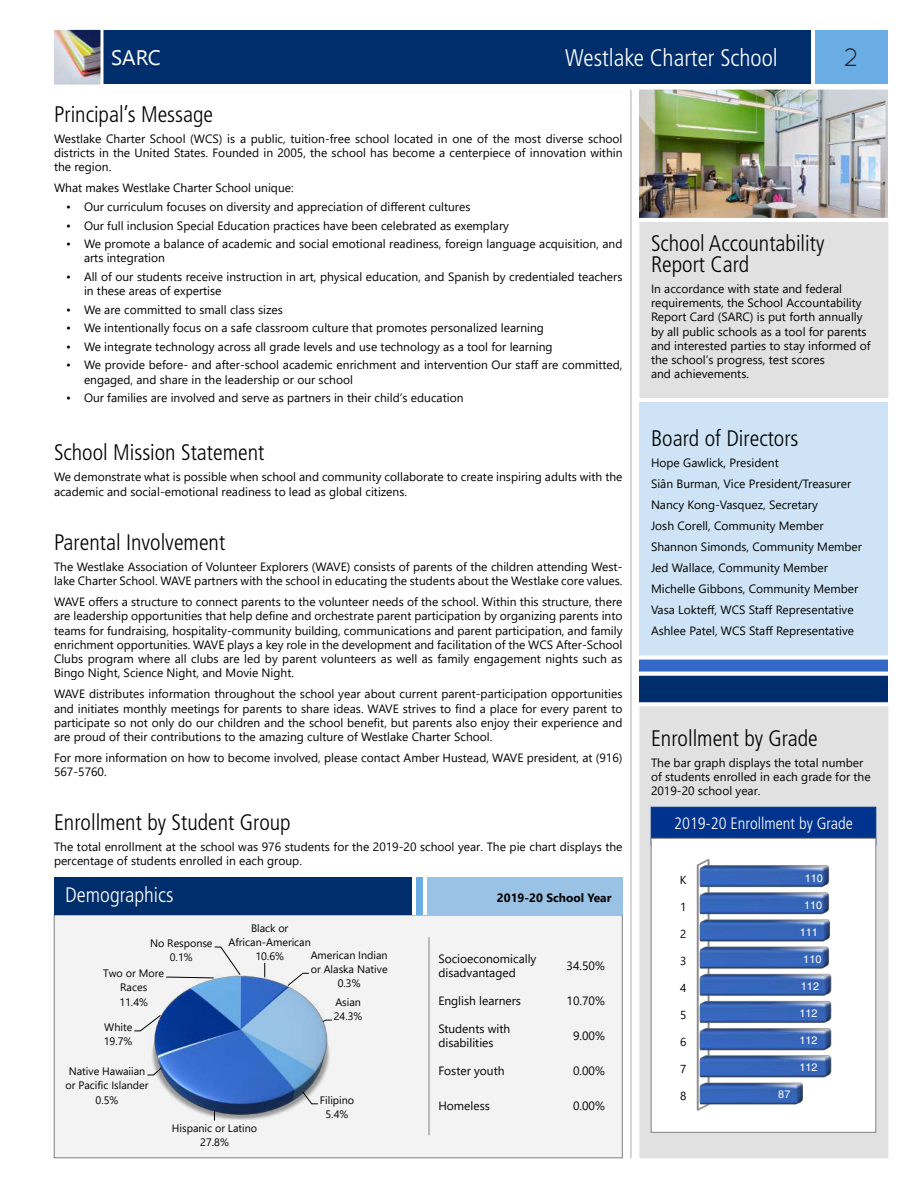
<style>
.page{position:relative;width:918px;height:1188px;background:#fff}
.page>*{position:absolute;margin:0;border:0;box-sizing:border-box;transform-origin:0 0}
.t1{font:25.5px "Quicksand";color:#231f20}
.t2{font:300 condensed 24px "Frutiger LT Std";color:#fff}
.t3{font:300 condensed 22.5px/21px "Frutiger LT Std";color:#010101}
.t4{font:300 condensed 21px "Frutiger LT Std";color:#fff}
.t5{font:300 condensed 16.5px "Frutiger LT Std";color:#fff}
.t6{font:12px/14.2px "Segoe UI";color:#010101}
.t7{font:700 12px "Segoe UI";color:#010101}
.t8{font:11.55px "Segoe UI";color:#000}
.t9{font:10.95px "Helvetica LT Std";color:#fff}
.t10{font:10.8px/14.2px "Segoe UI";color:#000;text-align:center}
</style>
<div class="page">
<div style="left:815px;top:30px;width:73px;height:54px;background:#6aade4"></div>
<div style="left:639px;top:90px;width:249px;height:1068px;background:#cee4f6"></div>
<hr style="left:630px;top:90px;width:2px;height:1068px;background:#c8c8c8">
<div style="left:104px;top:30px;width:708px;height:54px;background:#002e6d"></div>
<img style="left:55px;top:31px;width:45px;height:53px">
<div style="left:51px;top:27px;width:53px;height:61px;border:3px solid #fff"></div>
<div style="left:639px;top:224px;width:250px;height:178px;background:#e1e1e1"></div>
<img style="left:639px;top:83px;width:250px;height:141px">
<div style="left:54px;top:915px;width:568px;height:243px;background:#f3f3f3;border:1px solid #808080"></div>
<div style="left:54px;top:878px;width:358px;height:37px;background:#002e6d"></div>
<div style="left:426px;top:878px;width:196px;height:37px;background:#99c2e5"></div>
<div style="left:416px;top:878px;width:7px;height:37px;background:#6aade4"></div>
<hr style="left:429px;top:937px;width:1px;height:198px;background:#808080">
<img style="left:152px;top:963px;width:178px;height:157px">
<svg style="left:264px;top:963px;width:1px;height:14px"></svg>
<svg style="left:287px;top:972px;width:23px;height:15px"></svg>
<svg style="left:322px;top:1019px;width:10px;height:4px"></svg>
<svg style="left:301px;top:1091px;width:18px;height:14px"></svg>
<svg style="left:147px;top:1067px;width:16px;height:9px"></svg>
<svg style="left:134px;top:1014px;width:28px;height:18px"></svg>
<svg style="left:165px;top:946px;width:76px;height:33px"></svg>
<div style="left:639px;top:706px;width:250px;height:453px;background:#e1e1e1"></div>
<svg style="left:651px;top:807px;width:225px;height:31px;background:#01338d"></svg>
<div style="left:651px;top:838px;width:225px;height:295px;background:#fff"></div>
<img style="left:696px;top:857px;width:153px;height:255px">
<div style="left:635px;top:671px;width:257px;height:35px;background:#002e6d;border:4px solid #fff"></div>
<div style="left:635px;top:655px;width:257px;height:21px;background:#3469c8;border:4px solid #fff"></div>
<h2 class="t2" style="left:565px;top:44px;width:214px">Westlake Charter School</h2>
<h1 class="t1" style="left:844px;top:42px;width:17px">2</h1>
<h3 class="t3" style="left:54px;top:104px;width:161px">Principal’s Message</h3>
<p class="t6" style="left:54px;top:130px;width:570px;text-align:justify">Westlake Charter School (WCS) is a public, tuition-free school located in one of the most diverse school districts in the United States. Founded in 2005, the school has become a centerpiece of innovation within the region.</p>
<p class="t6" style="left:54px;top:180px;width:241px">What makes Westlake Charter School unique:</p>
<p class="t6" style="left:66px;top:198px;width:406px">• Our curriculum focuses on diversity and appreciation of different cultures</p>
<p class="t6" style="left:66px;top:217px;width:445px">• Our full inclusion Special Education practices have been celebrated as exemplary</p>
<p class="t6" style="left:84px;top:236px;width:540px;text-indent:-18px">• We promote a balance of academic and social emotional readiness, foreign language acquisition, and arts integration</p>
<p class="t6" style="left:84px;top:268px;width:540px;text-indent:-18px">• All of our students receive instruction in art, physical education, and Spanish by credentialed teachers in these areas of expertise</p>
<p class="t6" style="left:66px;top:301px;width:218px">• We are committed to small class sizes</p>
<p class="t6" style="left:66px;top:320px;width:479px">• We intentionally focus on a safe classroom culture that promotes personalized learning</p>
<p class="t6" style="left:66px;top:338px;width:488px">• We integrate technology across all grade levels and use technology as a tool for learning</p>
<p class="t6" style="left:84px;top:357px;width:540px;text-indent:-18px">• We provide before- and after-school academic enrichment and intervention Our staff are committed, engaged, and share in the leadership or our school</p>
<p class="t6" style="left:66px;top:390px;width:399px">• Our families are involved and serve as partners in their child’s education</p>
<h3 class="t3" style="left:54px;top:442px;width:212px">School Mission Statement</h3>
<p class="t6" style="left:54px;top:469px;width:570px">We demonstrate what is possible when school and community collaborate to create inspiring adults with the academic and social-emotional readiness to lead as global citizens.</p>
<h3 class="t3" style="left:54px;top:532px;width:173px">Parental Involvement</h3>
<p class="t6" style="left:54px;top:558px;width:570px">The Westlake Association of Volunteer Explorers (WAVE) consists of parents of the children attending West&shy;lake Charter School. WAVE partners with the school in educating the students about the Westlake core values.</p>
<p class="t6" style="left:54px;top:594px;width:570px;text-align:justify">WAVE offers a structure to connect parents to the volunteer needs of the school. Within this structure, there are leadership opportunities that help define and orchestrate parent participation by organizing parents into teams for fundraising, hospitality-community building, communications and parent participation, and family enrichment opportunities. WAVE plays a key role in the development and facilitation of the WCS After-School Clubs program where all clubs are led by parent volunteers as well as family engagement nights such as Bingo Night, Science Night, and Movie Night.</p>
<p class="t6" style="left:54px;top:686px;width:570px;text-align:justify">WAVE distributes information throughout the school year about current parent-participation opportunities and initiates monthly meetings for parents to share ideas. WAVE strives to find a place for every parent to participate so not only do our children and the school benefit, but parents also enjoy their experience and are proud of their contributions to the amazing culture of Westlake Charter School.</p>
<p class="t6" style="left:54px;top:750px;width:570px">For more information on how to become involved, please contact Amber Hustead, WAVE president, at (916)<br>567-5760.</p>
<h3 class="t3" style="left:54px;top:812px;width:238px">Enrollment by Student Group</h3>
<p class="t6" style="left:54px;top:838px;width:570px">The total enrollment at the school was 976 students for the 2019-20 school year. The pie chart displays the percentage of students enrolled in each group.</p>
<h3 class="t4" style="left:65px;top:883px;width:110px">Demographics</h3>
<p class="t7" style="left:497px;top:886px;width:116px">2019-20 School Year</p>
<p class="t10" style="left:150px;top:935px;width:64px">No Response<br>0.1%</p>
<p class="t10" style="left:103px;top:965px;width:62px">Two or More<br>Races<br>11.4%</p>
<p class="t10" style="left:104px;top:1019px;width:30px;text-align:left">White<br>19.7%</p>
<p class="t10" style="left:66px;top:1063px;width:85px">Native Hawaiian or Pacific Islander<br>0.5%</p>
<p class="t10" style="left:229px;top:920px;width:84px">Black or<br>African-American<br>10.6%</p>
<p class="t10" style="left:311px;top:947px;width:78px">American Indian or Alaska Native<br>0.3%</p>
<p class="t10" style="left:334px;top:994px;width:30px;text-align:left">Asian<br>24.3%</p>
<p class="t10" style="left:320px;top:1092px;width:36px">Filipino<br>5.4%</p>
<p class="t10" style="left:172px;top:1120px;width:87px">Hispanic or Latino<br>27.8%</p>
<p class="t6" style="left:438px;top:951px;width:100px">Socioeconomically disadvantaged</p>
<p class="t6" style="left:567px;top:958px;width:40px">34.50%</p>
<p class="t6" style="left:438px;top:993px;width:84px">English learners</p>
<p class="t6" style="left:567px;top:993px;width:40px">10.70%</p>
<p class="t6" style="left:438px;top:1021px;width:73px">Students with disabilities</p>
<p class="t6" style="left:573px;top:1028px;width:33px">9.00%</p>
<p class="t6" style="left:438px;top:1063px;width:68px">Foster youth</p>
<p class="t6" style="left:573px;top:1063px;width:33px">0.00%</p>
<p class="t6" style="left:438px;top:1098px;width:53px">Homeless</p>
<p class="t6" style="left:573px;top:1098px;width:33px">0.00%</p>
<h3 class="t3" style="left:651px;top:233px;width:175px">School Accountability<br>Report Card</h3>
<p class="t6" style="left:651px;top:280px;width:221px">In accordance with state and federal requirements, the School Accountability Report Card (SARC) is put forth annually by all public schools as a tool for parents and interested parties to stay informed of the school’s progress, test scores<br>and achievements.</p>
<h3 class="t3" style="left:651px;top:428px;width:149px">Board of Directors</h3>
<p class="t6" style="left:651px;top:451px;width:213px;line-height:21px">Hope Gawlick, President<br>Siân Burman, Vice President/Treasurer Nancy Kong-Vasquez, Secretary<br>Josh Corell, Community Member Shannon Simonds, Community Member Jed Wallace, Community Member Michelle Gibbons, Community Member Vasa Lokteff, WCS Staff Representative Ashlee Patel, WCS Staff Representative</p>
<h3 class="t3" style="left:651px;top:728px;width:168px">Enrollment by Grade</h3>
<p class="t6" style="left:651px;top:754px;width:221px">The bar graph displays the total number of students enrolled in each grade for the<br>2019-20 school year.</p>
<h3 class="t5" style="left:674px;top:814px;width:180px">2019-20 Enrollment by Grade</h3>
<p class="t8" style="left:680px;top:869px;width:8px">K</p>
<p class="t8" style="left:680px;top:896px;width:8px">1</p>
<p class="t8" style="left:680px;top:923px;width:8px">2</p>
<p class="t8" style="left:680px;top:950px;width:8px">3</p>
<p class="t8" style="left:680px;top:977px;width:8px">4</p>
<p class="t8" style="left:680px;top:1004px;width:8px">5</p>
<p class="t8" style="left:680px;top:1031px;width:8px">6</p>
<p class="t8" style="left:680px;top:1058px;width:8px">7</p>
<p class="t8" style="left:680px;top:1085px;width:8px">8</p>
<p class="t9" style="left:778px;top:1088px;width:14px">87</p>
<p class="t9" style="left:805px;top:872px;width:20px">110</p>
<p class="t9" style="left:804px;top:899px;width:20px">110</p>
<p class="t9" style="left:800px;top:926px;width:20px">111</p>
<p class="t9" style="left:803px;top:953px;width:20px">110</p>
<p class="t9" style="left:801px;top:980px;width:20px">112</p>
<p class="t9" style="left:799px;top:1007px;width:20px">112</p>
<p class="t9" style="left:799px;top:1034px;width:20px">112</p>
<p class="t9" style="left:799px;top:1061px;width:20px">112</p>
</div>
